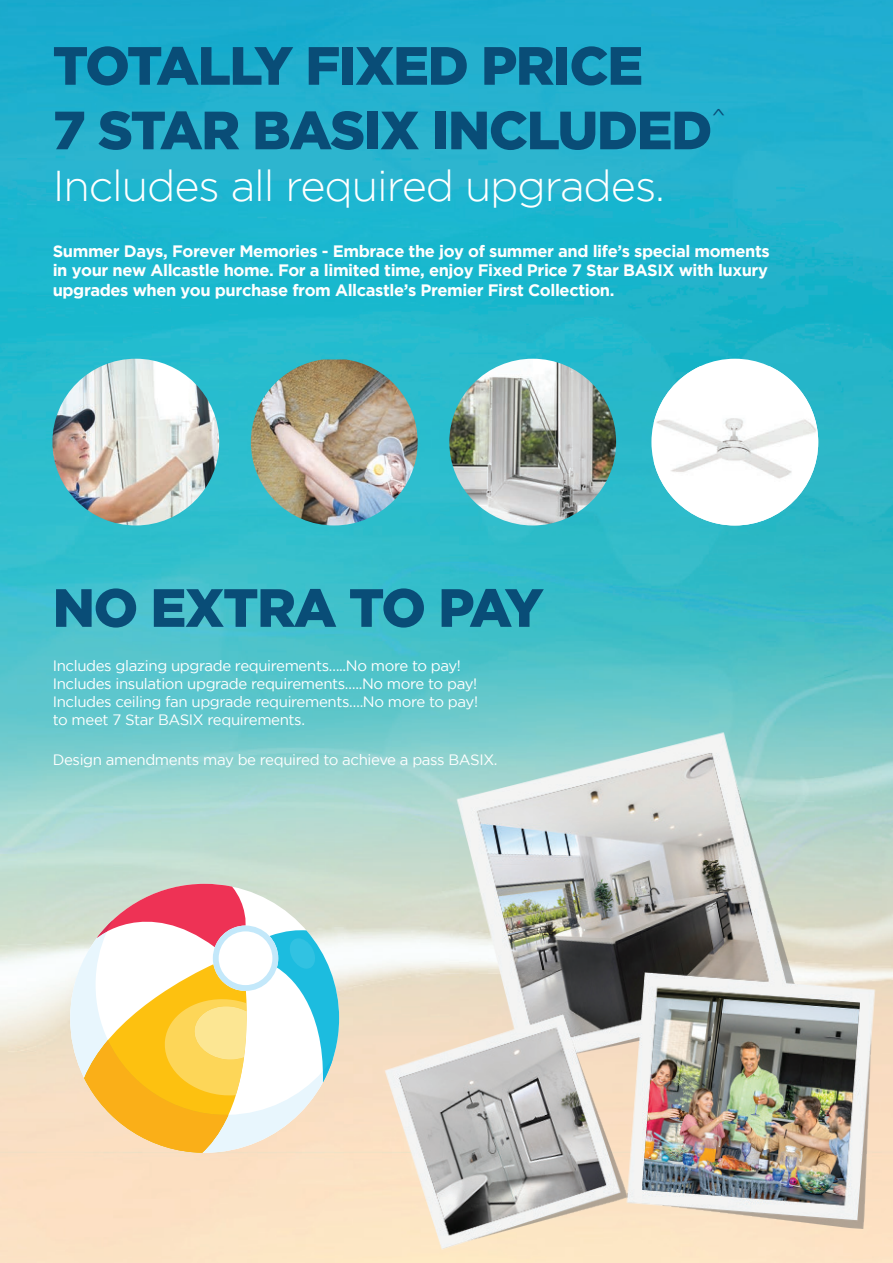
<style>
.page{position:relative;width:893px;height:1263px;background:#fff}
.page>*{position:absolute;margin:0;border:0;box-sizing:border-box;transform-origin:0 0}
.t1{font:900 53.7px/64.5px "Gotham";letter-spacing:-.025em;color:#094d77}
.t2{font:300 43.05px "Gotham";letter-spacing:-.025em;color:#fff}
.t3{font:700 16.5px/19.8px "Gotham";letter-spacing:-.025em;color:#fff;text-align:justify}
.t4{font:15px/18px "Gotham";letter-spacing:-.025em;color:#fff}
</style>
<div class="page">
<img style="left:0;top:0;width:893px;height:1263px">
<img style="left:52px;top:359px;width:167px;height:166px;border-radius:83px">
<img style="left:251px;top:359px;width:167px;height:166px">
<img style="left:449px;top:359px;width:167px;height:166px;border-radius:83px">
<img style="left:654px;top:366px;width:164px;height:159px">
<svg style="left:70px;top:884px;width:269px;height:269px"></svg>
<img style="left:364px;top:716px;width:529px;height:545px">
<h1 class="t1" style="left:53px;top:32px;width:675px">TOTALLY FIXED PRICE<br>7 STAR BASIX INCLUDED<sup>^</sup></h1>
<h2 class="t2" style="left:53px;top:162px;width:614px">Includes all required upgrades.</h2>
<p class="t3" style="left:53px;top:240px;width:719px">Summer Days, Forever Memories - Embrace the joy of summer and life’s special moments in your new Allcastle home. For a limited time, enjoy Fixed Price 7 Star BASIX with luxury upgrades when you purchase from Allcastle’s Premier First Collection.</p>
<h1 class="t1" style="left:53px;top:574px;width:492px">NO EXTRA TO PAY</h1>
<p class="t4" style="left:53px;top:657px;width:427px">Includes glazing upgrade requirements…..No more to pay!<br>Includes insulation upgrade requirements…..No more to pay!<br>Includes ceiling fan upgrade requirements….No more to pay! to meet 7 Star BASIX requirements.</p>
<p class="t4" style="left:53px;top:750px;width:446px">Design amendments may be required to achieve a pass BASIX.</p>
</div>
